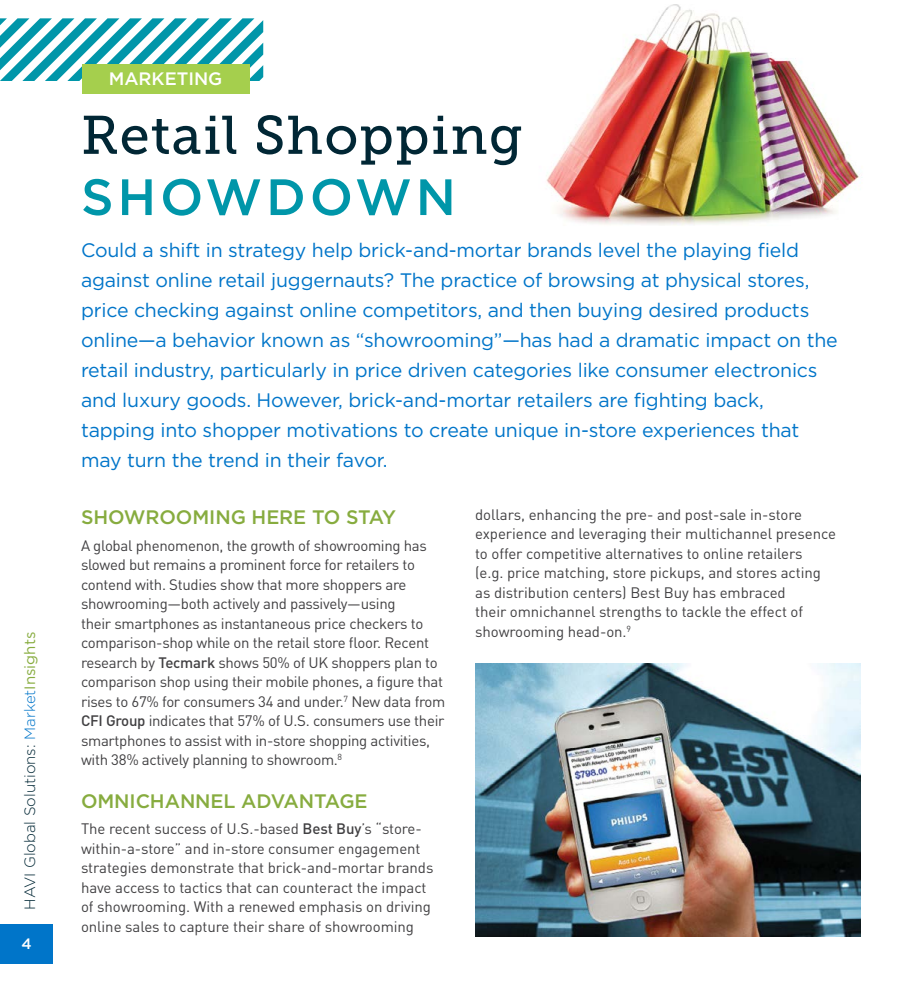
<style>
.page{position:relative;width:918px;height:999px;background:#fff}
.page>*{position:absolute;margin:0;border:0;box-sizing:border-box;transform-origin:0 0}
.t1{font:54px "Museo Slab 500";letter-spacing:.025em;color:#012735}
.t2{font:500 51px "Gotham";letter-spacing:.075em;color:#0096a9}
.t3{font:19.5px/30px "Gotham";letter-spacing:-.01em;color:#0075c9}
.t4{font:500 19.5px "Gotham";letter-spacing:-.005em;color:#87ac3f}
.t5{font:500 18px "Gotham";color:#fff}
.t6{font:15px/19.5px "DINOT";letter-spacing:-.02em;color:#414042}
.t7{font:300 15px "Gotham";color:#012735}
.t8{font:500 15px "Gotham";color:#fff}
.s1{color:#0075c9}
.s2{font-weight:400;color:#87ac3f}
.s3{font-weight:500}
</style>
<div class="page">
<div style="left:0;top:924px;width:53px;height:40px;background:#0075c9"></div>
<svg style="left:0;top:18px;width:263px;height:63px"></svg>
<img style="left:546px;top:4px;width:316px;height:221px">
<div style="left:82px;top:64px;width:167px;height:29px;background:#a5cf4d"></div>
<img style="left:475px;top:663px;width:385px;height:273px">
<p class="t7" style="left:22px;top:910px;width:279px;rotate:-90deg">HAVI Global Solutions: <span class="s1">Market</span><span class="s2">Insights</span></p>
<p class="t8" style="left:22px;top:935px;width:12px">4</p>
<p class="t5" style="left:109px;top:68px;width:115px">MARKETING</p>
<h1 class="t1" style="left:81px;top:105px;width:443px">Retail Shopping</h1>
<h2 class="t2" style="left:81px;top:168px;width:376px">SHOWDOWN</h2>
<p class="t3" style="left:81px;top:234px;width:758px">Could a shift in strategy help brick-and-mortar brands level the playing field against online retail juggernauts? The practice of browsing at physical stores, price checking against online competitors, and then buying desired products online—a behavior known as “showrooming”—has had a dramatic impact on the retail industry, particularly in price driven categories like consumer electronics and luxury goods. However, brick-and-mortar retailers are fighting back, tapping into shopper motivations to create unique in-store experiences that may turn the trend in their favor.</p>
<h3 class="t4" style="left:81px;top:506px;width:317px">SHOWROOMING HERE TO STAY</h3>
<p class="t6" style="left:81px;top:535px;width:366px">A global phenomenon, the growth of showrooming has slowed but remains a prominent force for retailers to contend with. Studies show that more shoppers are showrooming—both actively and passively—using<br>their smartphones as instantaneous price checkers to comparison-shop while on the retail store floor. Recent research by <span class="s3">Tecmark</span> shows 50% of UK shoppers plan to comparison shop using their mobile phones, a figure that rises to 67% for consumers 34 and under.<sup>7</sup> New data from <span class="s3">CFI Group</span> indicates that 57% of U.S. consumers use their smartphones to assist with in-store shopping activities, with 38% actively planning to showroom.<sup>8</sup></p>
<h3 class="t4" style="left:81px;top:790px;width:288px">OMNICHANNEL ADVANTAGE</h3>
<p class="t6" style="left:81px;top:818px;width:354px">The recent success of U.S.-based <span class="s3">Best Buy</span>’s “store&shy;within-a-store” and in-store consumer engagement strategies demonstrate that brick-and-mortar brands have access to tactics that can counteract the impact of showrooming. With a renewed emphasis on driving online sales to capture their share of showrooming</p>
<p class="t6" style="left:475px;top:504px;width:362px">dollars, enhancing the pre- and post-sale in-store experience and leveraging their multichannel presence to offer competitive alternatives to online retailers<br>(e.g. price matching, store pickups, and stores acting as distribution centers) Best Buy has embraced<br>their omnichannel strengths to tackle the effect of showrooming head-on.<sup>9</sup></p>
</div>
